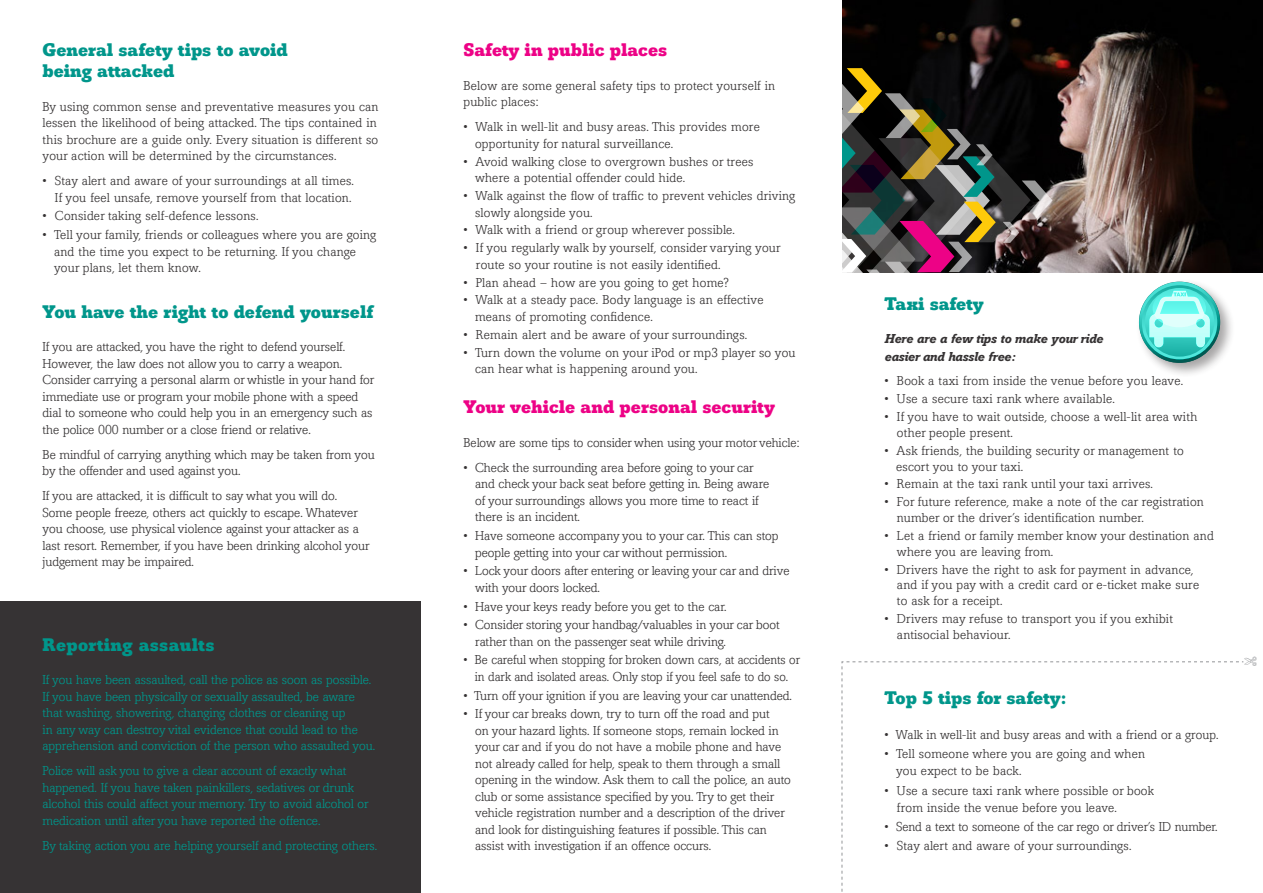
<style>
.page{position:relative;width:1263px;height:893px;background:#fff}
.page>*{position:absolute;margin:0;border:0;box-sizing:border-box;transform-origin:0 0}
.t1{font:700 18px/21px "Osiris BQ";color:#00968b}
.t2{font:700 18px "Osiris BQ";color:#ed0286}
.t3{font:700 18px "Osiris BQ";letter-spacing:.02em;color:#00968b}
.t4{font:300 12.75px/16.5px "Osiris BQ";letter-spacing:.01em;color:#363334}
.t5{font:300 12.75px/16.5px "Osiris BQ";color:#00968b}
.t6{font:italic 500 12.75px/17.9px "Osiris BQ";color:#363334}
</style>
<div class="page">
<img style="left:842px;top:0;width:421px;height:272px">
<div style="left:0;top:601px;width:421px;height:292px;background:#363334"></div>
<div style="left:1136px;top:279px;width:99px;height:99px;background:#231f20;opacity:.4"></div>
<svg style="left:1142px;top:285px;width:75px;height:74px"></svg>
<svg style="left:1139px;top:282px;width:81px;height:81px;background:#6cddd5"></svg>
<svg style="left:842px;top:68px;width:210px;height:204px;background:#403a35"></svg>
<svg style="left:842px;top:661px;width:402px;height:231px"></svg>
<p class="t1" style="left:43px;top:40px;width:247px">General safety tips to avoid being attacked</p>
<p class="t4" style="left:43px;top:98px;width:337px">By using common sense and preventative measures you can lessen the likelihood of being attacked. The tips contained in this brochure are a guide only. Every situation is different so your action will be determined by the circumstances.</p>
<p class="t4" style="left:43px;top:173px;width:313px;text-align:right">• Stay alert and aware of your surroundings at all times.<br>If you feel unsafe, remove yourself from that location.</p>
<p class="t4" style="left:43px;top:208px;width:217px">• Consider taking self-defence lessons.</p>
<p class="t4" style="left:54px;top:226px;width:324px;text-indent:-12px">• Tell your family, friends or colleagues where you are going and the time you expect to be returning. If you change your plans, let them know.</p>
<p class="t1" style="left:43px;top:301px;width:332px">You have the right to defend yourself</p>
<p class="t4" style="left:43px;top:338px;width:333px">If you are attacked, you have the right to defend yourself.<br>However, the law does not allow you to carry a weapon.<br>Consider carrying a personal alarm or whistle in your hand for immediate use or program your mobile phone with a speed dial to someone who could help you in an emergency such as the police 000 number or a close friend or relative.</p>
<p class="t4" style="left:43px;top:446px;width:334px">Be mindful of carrying anything which may be taken from you by the offender and used against you.</p>
<p class="t4" style="left:43px;top:487px;width:329px">If you are attacked, it is difficult to say what you will do.<br>Some people freeze, others act quickly to escape. Whatever you choose, use physical violence against your attacker as a last resort. Remember, if you have been drinking alcohol your judgement may be impaired.</p>
<p class="t3" style="left:43px;top:633px;width:173px">Reporting assaults</p>
<p class="t5" style="left:43px;top:672px;width:334px">If you have been assaulted, call the police as soon as possible.<br>If you have been physically or sexually assaulted, be aware that washing, showering, changing clothes or cleaning up<br>in any way can destroy vital evidence that could lead to the apprehension and conviction of the person who assaulted you.</p>
<p class="t5" style="left:43px;top:763px;width:328px">Police will ask you to give a clear account of exactly what happened. If you have taken painkillers, sedatives or drunk alcohol this could affect your memory. Try to avoid alcohol or medication until after you have reported the offence.</p>
<p class="t5" style="left:43px;top:837px;width:336px">By taking action you are helping yourself and protecting others.</p>
<p class="t2" style="left:463px;top:39px;width:205px">Safety in public places</p>
<p class="t4" style="left:463px;top:77px;width:313px">Below are some general safety tips to protect yourself in public places:</p>
<p class="t4" style="left:475px;top:119px;width:286px;text-indent:-12px">• Walk in well-lit and busy areas. This provides more opportunity for natural surveillance.</p>
<p class="t4" style="left:475px;top:153px;width:280px;text-indent:-12px">• Avoid walking close to overgrown bushes or trees where a potential offender could hide.</p>
<p class="t4" style="left:475px;top:187px;width:322px;text-indent:-12px">• Walk against the flow of traffic to prevent vehicles driving slowly alongside you.</p>
<p class="t4" style="left:463px;top:222px;width:273px">• Walk with a friend or group wherever possible.</p>
<p class="t4" style="left:476px;top:239px;width:306px;text-indent:-12px">• If you regularly walk by yourself, consider varying your route so your routine is not easily identified.</p>
<p class="t4" style="left:463px;top:274px;width:267px">• Plan ahead – how are you going to get home?</p>
<p class="t4" style="left:475px;top:292px;width:290px;text-indent:-12px">• Walk at a steady pace. Body language is an effective means of promoting confidence.</p>
<p class="t4" style="left:463px;top:326px;width:285px">• Remain alert and be aware of your surroundings.</p>
<p class="t4" style="left:475px;top:344px;width:322px;text-indent:-12px">• Turn down the volume on your iPod or mp3 player so you can hear what is happening around you.</p>
<p class="t2" style="left:463px;top:396px;width:313px">Your vehicle and personal security</p>
<p class="t4" style="left:463px;top:434px;width:337px">Below are some tips to consider when using your motor vehicle:</p>
<p class="t4" style="left:475px;top:459px;width:296px;text-indent:-12px">• Check the surrounding area before going to your car and check your back seat before getting in. Being aware of your surroundings allows you more time to react if there is an incident.</p>
<p class="t4" style="left:475px;top:527px;width:305px;text-indent:-12px">• Have someone accompany you to your car. This can stop people getting into your car without permission.</p>
<p class="t4" style="left:475px;top:562px;width:316px;text-indent:-12px">• Lock your doors after entering or leaving your car and drive with your doors locked.</p>
<p class="t4" style="left:463px;top:598px;width:265px">• Have your keys ready before you get to the car.</p>
<p class="t4" style="left:475px;top:616px;width:306px;text-indent:-12px">• Consider storing your handbag/valuables in your car boot rather than on the passenger seat while driving.</p>
<p class="t4" style="left:463px;top:651px;width:338px;text-align:center">• Be careful when stopping for broken down cars, at accidents or in dark and isolated areas. Only stop if you feel safe to do so.</p>
<p class="t4" style="left:463px;top:687px;width:330px">• Turn off your ignition if you are leaving your car unattended.</p>
<p class="t4" style="left:475px;top:705px;width:317px;text-indent:-12px">• If your car breaks down, try to turn off the road and put<br>on your hazard lights. If someone stops, remain locked in your car and if you do not have a mobile phone and have not already called for help, speak to them through a small opening in the window. Ask them to call the police, an auto club or some assistance specified by you. Try to get their vehicle registration number and a description of the driver and look for distinguishing features if possible. This can assist with investigation if an offence occurs.</p>
<p class="t1" style="left:884px;top:293px;width:101px">Taxi safety</p>
<p class="t6" style="left:884px;top:330px;width:220px">Here are a few tips to make your ride easier and hassle free:</p>
<p class="t4" style="left:884px;top:373px;width:300px">• Book a taxi from inside the venue before you leave.</p>
<p class="t4" style="left:884px;top:390px;width:232px">• Use a secure taxi rank where available.</p>
<p class="t4" style="left:897px;top:409px;width:302px;line-height:15.8px;text-indent:-12px">• If you have to wait outside, choose a well-lit area with other people present.</p>
<p class="t4" style="left:896px;top:442px;width:289px;line-height:15.8px;text-indent:-12px">• Ask friends, the building security or management to escort you to your taxi.</p>
<p class="t4" style="left:884px;top:476px;width:270px">• Remain at the taxi rank until your taxi arrives.</p>
<p class="t4" style="left:897px;top:494px;width:308px;line-height:15.8px;text-indent:-12px">• For future reference, make a note of the car registration number or the driver’s identification number.</p>
<p class="t4" style="left:897px;top:527px;width:318px;line-height:15.8px;text-indent:-12px">• Let a friend or family member know your destination and where you are leaving from.</p>
<p class="t4" style="left:897px;top:561px;width:304px;line-height:15.8px;text-indent:-12px">• Drivers have the right to ask for payment in advance, and if you pay with a credit card or e-ticket make sure to ask for a receipt.</p>
<p class="t4" style="left:897px;top:610px;width:277px;line-height:15.8px;text-indent:-12px">• Drivers may refuse to transport you if you exhibit antisocial behaviour.</p>
<p class="t1" style="left:884px;top:688px;width:183px">Top 5 tips for safety:</p>
<p class="t4" style="left:884px;top:726px;width:336px">• Walk in well-lit and busy areas and with a friend or a group.</p>
<p class="t4" style="left:896px;top:745px;width:250px;line-height:17.2px;text-indent:-12px">• Tell someone where you are going and when you expect to be back.</p>
<p class="t4" style="left:897px;top:781px;width:259px;line-height:17.2px;text-indent:-12px">• Use a secure taxi rank where possible or book from inside the venue before you leave.</p>
<p class="t4" style="left:884px;top:818px;width:335px">• Send a text to someone of the car rego or driver’s ID number.</p>
<p class="t4" style="left:884px;top:838px;width:249px">• Stay alert and aware of your surroundings.</p>
</div>
